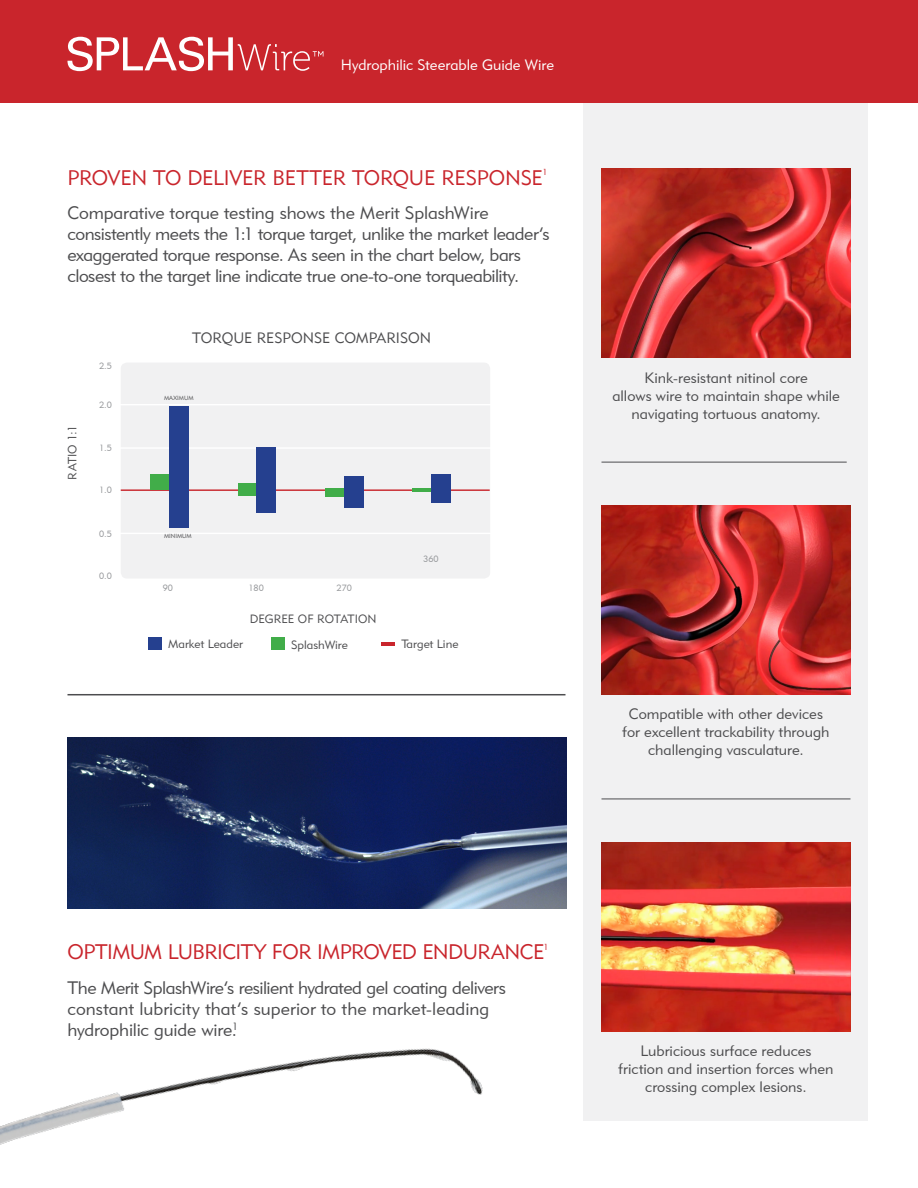
<style>
.page{position:relative;width:918px;height:1188px;background:#fff}
.page>*{position:absolute;margin:0;border:0;box-sizing:border-box;transform-origin:0 0}
.t1{font:21px "Geometric 415 BT Lite A";letter-spacing:-.025em;color:#c9252c}
.t2{font:18px/21px "Geometric 415 BT Lite A";letter-spacing:-.02em;color:#4d4d4f}
.t3{font:15px/18px "Geometric 415 BT Lite A";color:#4d4d4f;text-align:center}
.t4{font:15px "Geometric 415 BT Lite A";color:#fff}
.t5{font:12px "Geometric 415 BT Lite A";color:#4d4d4f}
.t6{font:9px "Geometric 415 BT Lite A";color:#939598}
.t7{font:8.7px "Geometric 415 BT Lite A";color:#c9252c}
.t8{font:6px "Geometric 415 BT Lite A";color:#4d4d4f}
</style>
<div class="page">
<div style="left:584px;top:103px;width:284px;height:1017px;background:#f1f1f2"></div>
<div style="left:0;top:0;width:918px;height:103px;background:#c9252c"></div>
<svg style="left:68px;top:37px;width:255px;height:34px"></svg>
<img style="left:602px;top:169px;width:248px;height:189px">
<img style="left:602px;top:842px;width:249px;height:189px">
<img style="left:602px;top:506px;width:248px;height:189px">
<div style="left:121px;top:363px;width:369px;height:216px;background:#f1f1f2;border-radius:6px"></div>
<hr style="left:113px;top:404px;width:398px;height:1px;background:#fff">
<hr style="left:113px;top:447px;width:398px;height:2px;background:#fff">
<hr style="left:113px;top:533px;width:398px;height:1px;background:#fff">
<hr style="left:121px;top:489px;width:369px;height:2px;background:#c9252c">
<div style="left:150px;top:474px;width:19px;height:15px;background:#41ad49"></div>
<div style="left:238px;top:484px;width:19px;height:12px;background:#41ad49"></div>
<div style="left:326px;top:489px;width:19px;height:8px;background:#41ad49"></div>
<hr style="left:413px;top:489px;width:19px;height:3px;background:#41ad49">
<div style="left:169px;top:406px;width:19px;height:121px;background:#25408f"></div>
<div style="left:257px;top:447px;width:19px;height:66px;background:#25408f"></div>
<div style="left:344px;top:476px;width:20px;height:32px;background:#25408f"></div>
<div style="left:431px;top:474px;width:20px;height:29px;background:#25408f"></div>
<div style="left:148px;top:638px;width:14px;height:12px;background:#25408f"></div>
<div style="left:271px;top:638px;width:14px;height:12px;background:#41ad49"></div>
<hr style="left:381px;top:642px;width:14px;height:4px;background:#c9252c">
<hr style="left:602px;top:462px;width:245px;height:1px;background:#4d4d4f">
<hr style="left:602px;top:799px;width:248px;height:1px;background:#4d4d4f">
<hr style="left:68px;top:694px;width:498px;height:1px;background:#4d4d4f">
<img style="left:67px;top:738px;width:499px;height:170px">
<img style="left:0;top:1048px;width:483px;height:97px">
<p class="t4" style="left:341px;top:55px;width:215px">Hydrophilic Steerable Guide Wire</p>
<p class="t1" style="left:68px;top:164px;width:477px">PROVEN TO DELIVER BETTER TORQUE RESPONSE</p>
<p class="t7" style="left:542px;top:167px;width:6px">1</p>
<p class="t2" style="left:68px;top:202px;width:484px">Comparative torque testing shows the Merit SplashWire consistently meets the 1:1 torque target, unlike the market leader’s exaggerated torque response. As seen in the chart below, bars closest to the target line indicate true one-to-one torqueability.</p>
<p class="t5" style="left:65px;top:480px;width:56px;rotate:-90deg">RATIO 1:1</p>
<p class="t6" style="left:99px;top:361px;width:14px">2.5</p>
<p class="t6" style="left:99px;top:400px;width:14px">2.0</p>
<p class="t6" style="left:99px;top:443px;width:14px">1.5</p>
<p class="t6" style="left:99px;top:485px;width:14px">1.0</p>
<p class="t6" style="left:99px;top:528px;width:14px">0.5</p>
<p class="t6" style="left:99px;top:570px;width:14px">0.0</p>
<p class="t3" style="left:192px;top:328px;width:240px">TORQUE RESPONSE COMPARISON</p>
<p class="t8" style="left:164px;top:394px;width:31px">MAXIMUM</p>
<p class="t8" style="left:164px;top:533px;width:29px">MINIMUM</p>
<p class="t6" style="left:163px;top:583px;width:12px">90</p>
<p class="t6" style="left:248px;top:583px;width:17px">180</p>
<p class="t6" style="left:337px;top:583px;width:17px">270</p>
<p class="t5" style="left:250px;top:611px;width:129px">DEGREE OF ROTATION</p>
<p class="t6" style="left:423px;top:554px;width:17px">360</p>
<p class="t5" style="left:168px;top:637px;width:76px">Market Leader</p>
<p class="t5" style="left:291px;top:637px;width:59px">SplashWire</p>
<p class="t5" style="left:401px;top:637px;width:59px">Target Line</p>
<p class="t3" style="left:613px;top:368px;width:229px">Kink-resistant nitinol core<br>allows wire to maintain shape while navigating tortuous anatomy.</p>
<p class="t3" style="left:623px;top:705px;width:208px">Compatible with other devices for excellent trackability through challenging vasculature.</p>
<p class="t1" style="left:68px;top:939px;width:479px">OPTIMUM LUBRICITY FOR IMPROVED ENDURANCE</p>
<p class="t7" style="left:543px;top:941px;width:6px">1</p>
<p class="t2" style="left:68px;top:977px;width:440px">The Merit SplashWire’s resilient hydrated gel coating delivers constant lubricity that’s superior to the market-leading hydrophilic guide wire.<sup>1</sup></p>
<p class="t3" style="left:619px;top:1042px;width:216px">Lubricious surface reduces friction and insertion forces when crossing complex lesions.</p>
</div>
